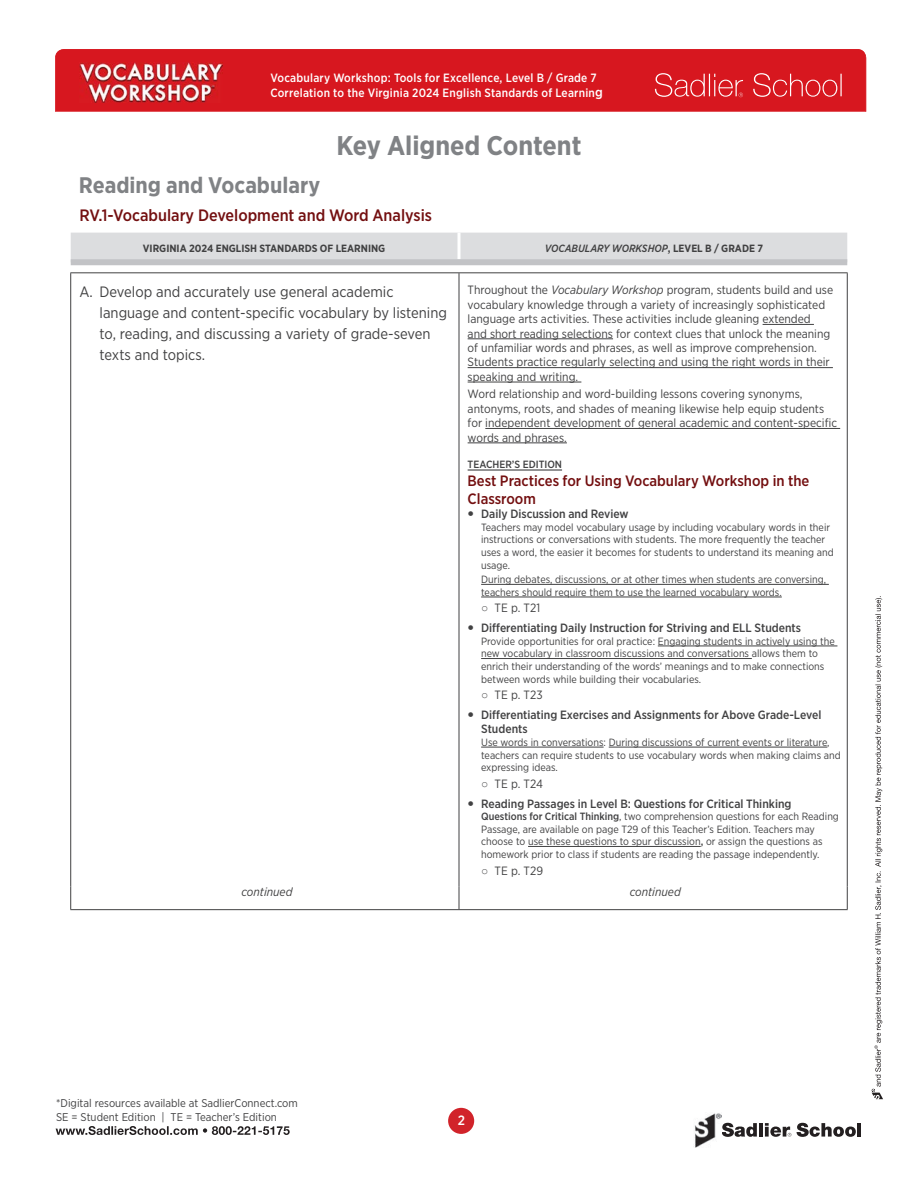
<style>
.page{position:relative;width:918px;height:1188px;background:#fff}
.page>*{position:absolute;margin:0;border:0;box-sizing:border-box;transform-origin:0 0}
.Section_Head{font:700 27px "Gotham Narrow";color:#808285}
.DOMAIN_PARAGRAPH{font:700 22.5px "Gotham Narrow";color:#808285}
.TEKS_cluster_head_1st_Item{font:500 16.5px "Gotham Narrow";color:#730f10}
.t1{font:15px/21px "Gotham Narrow";color:#414142}
.Features_Citations_Header_medium{font:500 15px/18px "Gotham Narrow";color:#730f10}
.t2{font:500 13.5px "Gotham Narrow";color:#fff}
.Small_NOTE_citation{font:12px/14.4px "Gotham Narrow";color:#414142}
.t3{font:500 12px/14.4px "Gotham Narrow";color:#414142}
.t4{font:500 12px/15px "Gotham Narrow";letter-spacing:.02em;color:#fff}
.CONTINUED{font:italic 12px "Gotham Narrow";color:#414142}
.t5{font:11.25px/14.5px "Gotham Narrow";color:#414142}
.Small_NOTE_citation_indent{font:10.5px/12.6px "Gotham Narrow";color:#414142}
.Table_header{font:700 10.5px "Gotham Narrow";color:#414142}
.Table_header-2{font:italic 500 10.5px "Gotham Narrow";color:#414142}
.Citation_Subhead{font:500 10.5px "Gotham Narrow";color:#414142}
.s1{font-size:13.5px}
.s2{font-weight:700;font-style:normal}
.s3{font-style:italic}
.s4{font-family:"Arial"}
.s5{font-weight:500}
</style>
<div class="page">
<div style="left:448px;top:1108px;width:26px;height:26px;background:#d1232a;border-radius:50%"></div>
<svg style="left:872px;top:596px;width:11px;height:503px"></svg>
<div style="left:55px;top:50px;width:811px;height:62px;background:#d7171f"></div>
<svg style="left:653px;top:73px;width:90px;height:24px;background:#dd3e45"></svg>
<svg style="left:752px;top:73px;width:90px;height:24px;background:#dc3940"></svg>
<svg style="left:56px;top:1126px;width:234px;height:9px"></svg>
<svg style="left:721px;top:1115px;width:36px;height:22px"></svg>
<hr style="left:759px;top:1123px;width:4px;height:14px;background:#231f20">
<svg style="left:797px;top:1123px;width:59px;height:14px"></svg>
<hr style="left:858px;top:1123px;width:3px;height:14px;background:#231f20">
<svg style="left:765px;top:1123px;width:26px;height:14px"></svg>
<img style="left:694px;top:1113px;width:27px;height:35px">
<img style="left:80px;top:63px;width:143px;height:39px">
<div style="left:71px;top:233px;width:776px;height:26px;background:#dcdddf"></div>
<svg style="left:459px;top:887px;width:1px;height:22px"></svg>
<hr style="left:70px;top:273px;width:1px;height:614px;background:#414142">
<hr style="left:70px;top:272px;width:389px;height:1px;background:#414142">
<hr style="left:459px;top:272px;width:389px;height:1px;background:#414142">
<hr style="left:459px;top:273px;width:1px;height:614px;background:#414142">
<hr style="left:847px;top:273px;width:1px;height:614px;background:#414142">
<svg style="left:70px;top:887px;width:1px;height:22px"></svg>
<svg style="left:847px;top:887px;width:1px;height:22px"></svg>
<hr style="left:70px;top:909px;width:389px;height:1px;background:#414142">
<hr style="left:459px;top:909px;width:389px;height:1px;background:#414142">
<hr style="left:458px;top:233px;width:2px;height:26px;background:#fff">
<div style="left:71px;top:259px;width:388px;height:6px;background:#c2c3c6"></div>
<div style="left:459px;top:259px;width:388px;height:6px;background:#c2c3c6"></div>
<hr style="left:763px;top:324px;width:51px;height:1px;background:#414142">
<hr style="left:468px;top:339px;width:145px;height:1px;background:#414142">
<hr style="left:468px;top:367px;width:365px;height:1px;background:#414142">
<hr style="left:468px;top:382px;width:113px;height:1px;background:#414142">
<hr style="left:485px;top:428px;width:355px;height:1px;background:#414142">
<hr style="left:468px;top:443px;width:99px;height:1px;background:#414142">
<hr style="left:468px;top:469px;width:94px;height:2px;background:#414142">
<hr style="left:481px;top:584px;width:348px;height:1px;background:#414142">
<hr style="left:481px;top:597px;width:301px;height:1px;background:#414142">
<hr style="left:658px;top:646px;width:179px;height:1px;background:#414142">
<hr style="left:481px;top:658px;width:271px;height:1px;background:#414142">
<hr style="left:481px;top:747px;width:123px;height:1px;background:#414142">
<hr style="left:609px;top:747px;width:218px;height:1px;background:#414142">
<hr style="left:528px;top:846px;width:173px;height:1px;background:#414142">
<p class="t4" style="left:270px;top:70px;width:334px">Vocabulary Workshop: Tools for Excellence, Level B / Grade 7<br>Correlation to the Virginia 2024 English Standards of Learnin<span class="s1">g</span></p>
<p class="Section_Head" style="left:336px;top:128px;width:247px">Key Aligned Content</p>
<p class="DOMAIN_PARAGRAPH" style="left:79px;top:171px;width:243px">Reading and Vocabulary</p>
<p class="TEKS_cluster_head_1st_Item" style="left:79px;top:204px;width:354px">RV.1-Vocabulary Development and Word Analysis</p>
<p class="Table_header" style="left:143px;top:241px;width:244px">VIRGINIA 2024 ENGLISH STANDARDS OF LEARNING</p>
<p class="Table_header-2" style="left:545px;top:241px;width:220px">VOCABULARY WORKSHOP<span class="s2">, LEVEL B / GRADE 7</span></p>
<p class="t1" style="left:100px;top:281px;width:349px;text-indent:-20px">A. Develop and accurately use general academic language and content-specific vocabulary by listening to, reading, and discussing a variety of grade-seven texts and topics.</p>
<p class="Small_NOTE_citation" style="left:468px;top:283px;width:367px">Throughout the <span class="s3">Vocabulary Workshop</span> program, students build and use vocabulary knowledge through a variety of increasingly sophisticated language arts activities. These activities include gleaning extended<br>and short reading selections for context clues that unlock the meaning of unfamiliar words and phrases, as well as improve comprehension.<br>Students practice regularly selecting and using the right words in their speaking and writing.</p>
<p class="Small_NOTE_citation" style="left:468px;top:387px;width:371px">Word relationship and word-building lessons covering synonyms, antonyms, roots, and shades of meaning likewise help equip students for independent development of general academic and content-specific words and phrases.</p>
<p class="Citation_Subhead" style="left:468px;top:457px;width:96px">TEACHER’S EDITION</p>
<p class="Features_Citations_Header_medium" style="left:468px;top:471px;width:343px">Best Practices for Using Vocabulary Workshop in the<br>Classroom</p>
<p class="t3" style="left:481px;top:507px;width:149px">Daily Discussion and Review</p>
<p class="Small_NOTE_citation_indent" style="left:481px;top:521px;width:354px">Teachers may model vocabulary usage by including vocabulary words in their instructions or conversations with students. The more frequently the teacher uses a word, the easier it becomes for students to understand its meaning and usage.</p>
<p class="Small_NOTE_citation_indent" style="left:481px;top:573px;width:347px">During debates, discussions, or at other times when students are conversing, teachers should require them to use the learned vocabulary words.</p>
<p class="Small_NOTE_citation" style="left:481px;top:601px;width:61px"><span class="s4">○</span> TE p. T21</p>
<p class="t3" style="left:481px;top:621px;width:321px">Differentiating Daily Instruction for Striving and ELL Students</p>
<p class="Small_NOTE_citation_indent" style="left:481px;top:635px;width:355px">Provide opportunities for oral practice: Engaging students in actively using the new vocabulary in classroom discussions and conversations allows them to enrich their understanding of the words’ meanings and to make connections between words while building their vocabularies.</p>
<p class="Small_NOTE_citation" style="left:481px;top:688px;width:63px"><span class="s4">○</span> TE p. T23</p>
<p class="t3" style="left:481px;top:707px;width:342px">Differentiating Exercises and Assignments for Above Grade-Level<br>Students</p>
<p class="Small_NOTE_citation_indent" style="left:481px;top:736px;width:361px">Use words in conversations: During discussions of current events or literature, teachers can require students to use vocabulary words when making claims and expressing ideas.</p>
<p class="Small_NOTE_citation" style="left:481px;top:776px;width:63px"><span class="s4">○</span> TE p. T24</p>
<p class="t3" style="left:481px;top:796px;width:312px">Reading Passages in Level B: Questions for Critical Thinking</p>
<p class="Small_NOTE_citation_indent" style="left:481px;top:810px;width:359px"><span class="s5">Questions for Critical Thinking</span>, two comprehension questions for each Reading Passage, are available on page T29 of this Teacher’s Edition. Teachers may choose to use these questions to spur discussion<span class="s5">,</span> or assign the questions as homework prior to class if students are reading the passage independently.</p>
<p class="Small_NOTE_citation" style="left:481px;top:863px;width:63px"><span class="s4">○</span> TE p. T29</p>
<p class="CONTINUED" style="left:241px;top:884px;width:53px">continued</p>
<p class="CONTINUED" style="left:630px;top:884px;width:53px">continued</p>
<p class="t5" style="left:56px;top:1095px;width:243px">*Digital resources available at SadlierConnect.com<br>SE = Student Edition | TE = Teacher’s Edition</p>
<p class="t2" style="left:458px;top:1112px;width:9px">2</p>
</div>
